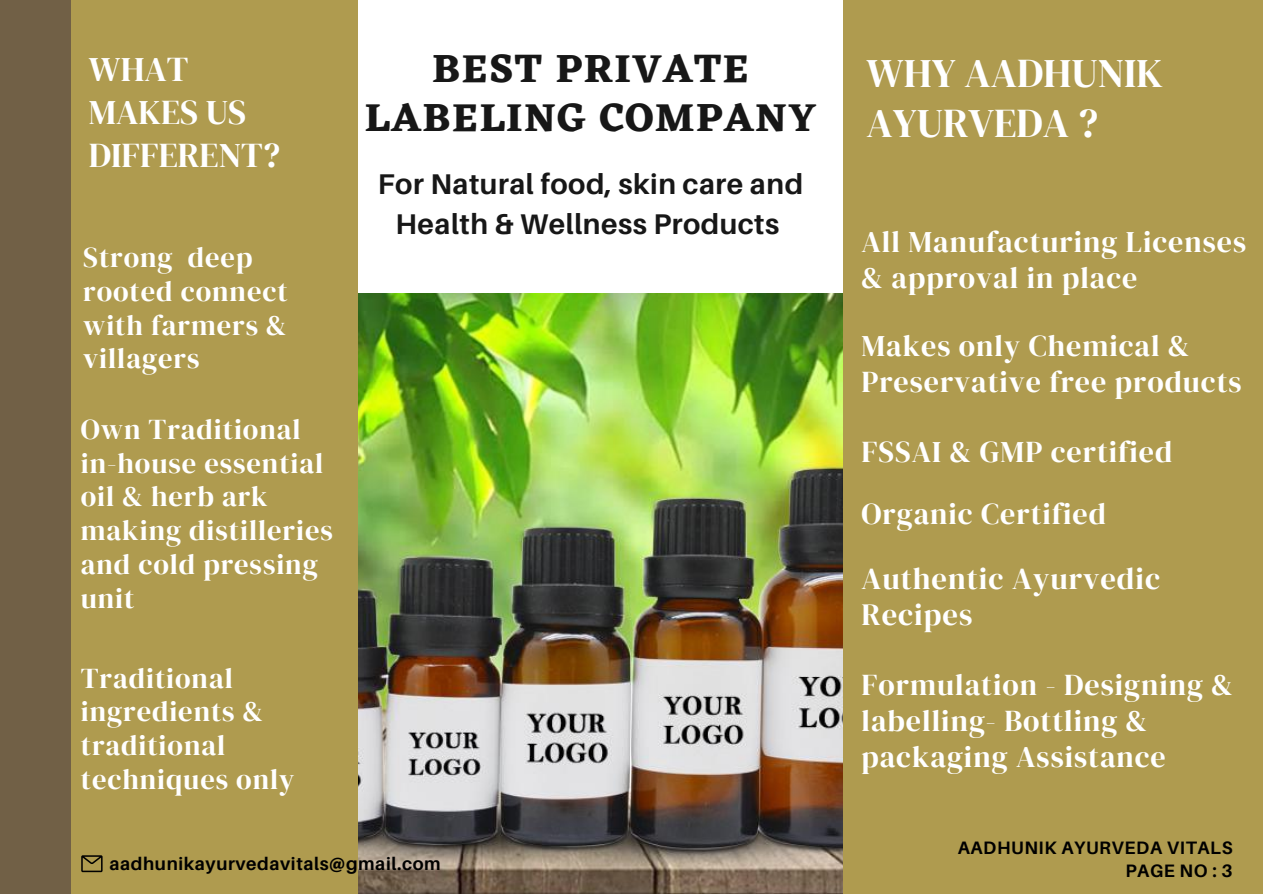
<style>
.page{position:relative;width:1263px;height:894px;background:#fff}
.page>*{position:absolute;margin:0;border:0;box-sizing:border-box;transform-origin:0 0}
.t1{font:700 40.5px/48.6px "Eczar";letter-spacing:.035em;color:#171717;text-align:center}
.t2{font:40.5px/50.6px "DM Serif Display";color:#fff}
.t3{font:34.5px/42.8px "DM Serif Display";color:#fff}
.t4{font:30.6px/36px "DM Serif Display";letter-spacing:.035em;color:#fff}
.t5{font:30px/36px "DM Serif Display";letter-spacing:.035em;color:#fff}
.t6{font:28.5px/33.8px "DM Serif Display";letter-spacing:.035em;color:#fff}
.t7{font:700 28.5px/39.3px "Aileron";letter-spacing:.02em;color:#171717;text-align:center}
.t8{font:700 18px/23.2px "Aileron";letter-spacing:.035em;color:#000;text-align:right}
</style>
<div class="page">
<img style="left:358px;top:293px;width:485px;height:600px">
<div style="left:0;top:0;width:71px;height:893px;background:#716046"></div>
<div style="left:843px;top:0;width:420px;height:893px;background:#af9b4f"></div>
<div style="left:71px;top:0;width:287px;height:893px;background:#af9b4f"></div>
<svg style="left:81px;top:855px;width:22px;height:16px"></svg>
<p class="t3" style="left:89px;top:48px;width:193px">WHAT<br>MAKES US<br>DIFFERENT?</p>
<p class="t6" style="left:83px;top:240px;width:206px">Strong deep rooted connect with farmers &amp; villagers</p>
<p class="t6" style="left:81px;top:412px;width:253px">Own Traditional in-house essential oil &amp; herb ark making distilleries and cold pressing unit</p>
<p class="t6" style="left:81px;top:660px;width:215px">Traditional ingredients &amp; traditional techniques only</p>
<h1 class="t1" style="left:365px;top:44px;width:452px">BEST PRIVATE<br>LABELING COMPANY</h1>
<h1 class="t2" style="left:867px;top:47px;width:298px">WHY AADHUNIK<br>AYURVEDA ?</h1>
<p class="t7" style="left:378px;top:164px;width:427px">For Natural food, skin care and<br>Health &amp; Wellness Products</p>
<p class="t5" style="left:861px;top:223px;width:386px">All Manufacturing Licenses &amp; approval in place</p>
<p class="t5" style="left:861px;top:327px;width:382px">Makes only Chemical &amp;<br>Preservative free products</p>
<p class="t5" style="left:861px;top:420px;width:312px;line-height:62.2px">FSSAI &amp; GMP certified<br>Organic Certified</p>
<p class="t4" style="left:861px;top:560px;width:300px">Authentic Ayurvedic<br>Recipes</p>
<p class="t5" style="left:861px;top:666px;width:373px">Formulation - Designing &amp; labelling- Bottling &amp; packaging Assistance</p>
<p class="t8" style="left:110px;top:851px;width:333px">aadhunikayurvedavitals@gmail.com</p>
<p class="t8" style="left:958px;top:835px;width:276px">AADHUNIK AYURVEDA VITALS<br>PAGE NO : 3</p>
</div>
